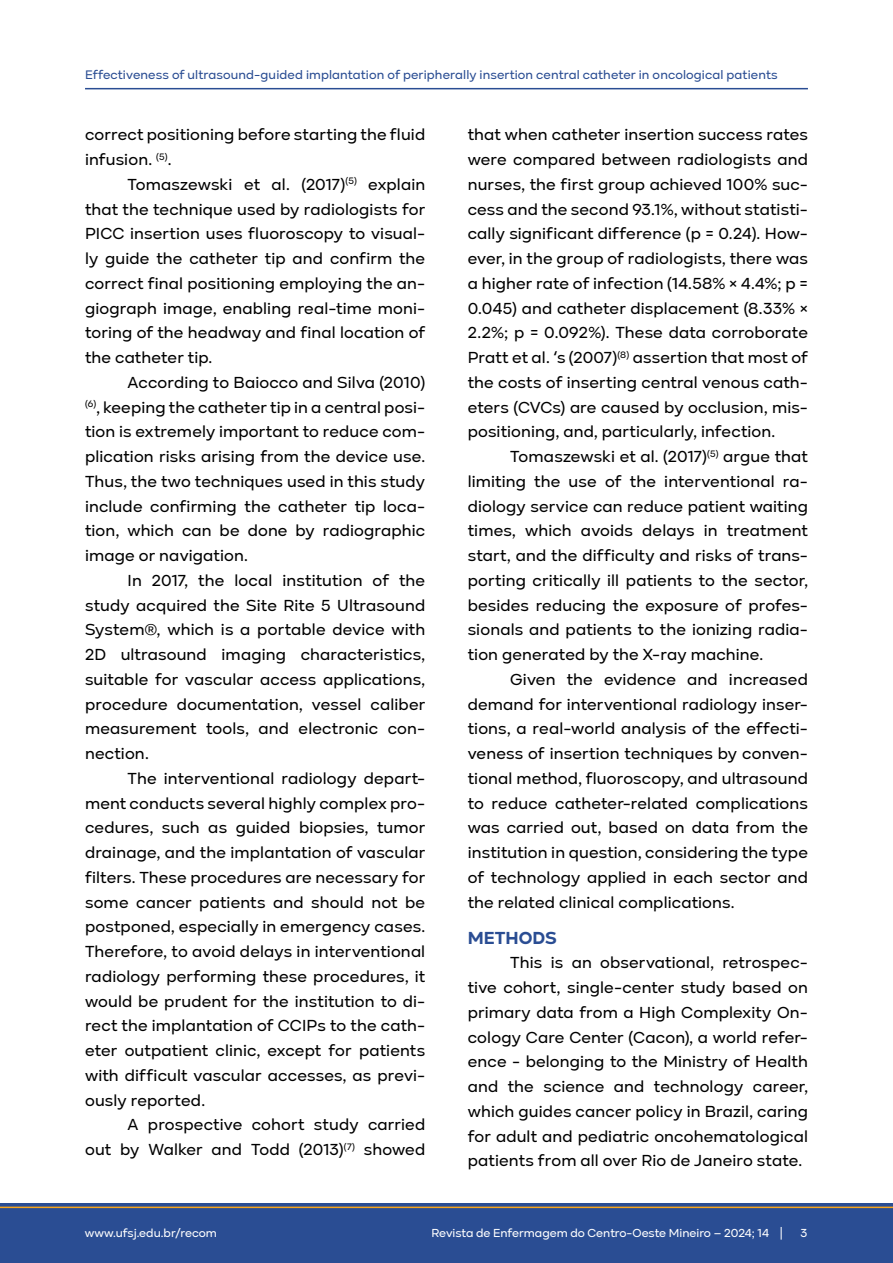
<style>
.page{position:relative;width:893px;height:1263px;background:#fff}
.page>*{position:absolute;margin:0;border:0;box-sizing:border-box;transform-origin:0 0}
.t1{font:700 18px "Kinetika";color:#2a4d93}
.Texto_artigo{font:500 16.5px/24.8px "Kinetika";letter-spacing:.01em;color:#000;text-align:justify}
.t2{font:500 12.75px "Kinetika";letter-spacing:.01em;color:#2a4d93}
.t3{font:500 12px "Kinetika";color:#fff}
</style>
<div class="page">
<div style="left:0;top:1203px;width:893px;height:60px;background:#2a4d93"></div>
<hr style="left:0;top:1206px;width:893px;height:2px;background:#f7a51c">
<hr style="left:85px;top:88px;width:723px;height:1px;background:#2a4d93">
<p class="t2" style="left:85px;top:67px;width:694px">Effectiveness of ultrasound-guided implantation of peripherally insertion central catheter in oncological patients</p>
<p class="Texto_artigo" style="left:85px;top:122px;width:342px">correct positioning before starting the fluid infusion. <sup>(5)</sup>.</p>
<p class="Texto_artigo" style="left:85px;top:172px;width:342px;text-indent:43px">Tomaszewski et al. (2017)<sup>(5)</sup> explain that the technique used by radiologists for PICC insertion uses fluoroscopy to visual&shy;ly guide the catheter tip and confirm the correct final positioning employing the an&shy;giograph image, enabling real-time moni&shy;toring of the headway and final location of the catheter tip.</p>
<p class="Texto_artigo" style="left:85px;top:370px;width:342px;text-indent:43px">According to Baiocco and Silva (2010) <sup>(6)</sup>, keeping the catheter tip in a central posi&shy;tion is extremely important to reduce com&shy;plication risks arising from the device use.<br>Thus, the two techniques used in this study include confirming the catheter tip loca&shy;tion, which can be done by radiographic image or navigation.</p>
<p class="Texto_artigo" style="left:85px;top:568px;width:342px;text-indent:43px">In 2017, the local institution of the study acquired the Site Rite 5 Ultrasound System®, which is a portable device with 2D ultrasound imaging characteristics, suitable for vascular access applications, procedure documentation, vessel caliber measurement tools, and electronic con&shy;nection.</p>
<p class="Texto_artigo" style="left:85px;top:766px;width:342px;text-indent:43px">The interventional radiology depart&shy;ment conducts several highly complex pro&shy;cedures, such as guided biopsies, tumor drainage, and the implantation of vascular filters. These procedures are necessary for some cancer patients and should not be postponed, especially in emergency cases.<br>Therefore, to avoid delays in interventional radiology performing these procedures, it would be prudent for the institution to di&shy;rect the implantation of CCIPs to the cath&shy;eter outpatient clinic, except for patients with difficult vascular accesses, as previ&shy;ously reported.</p>
<p class="Texto_artigo" style="left:85px;top:1112px;width:342px;text-align:right">A prospective cohort study carried<br>out by Walker and Todd (2013)<sup>(7)</sup> showed</p>
<p class="Texto_artigo" style="left:468px;top:122px;width:342px">that when catheter insertion success rates were compared between radiologists and nurses, the first group achieved 100% suc&shy;cess and the second 93.1%, without statisti&shy;cally significant difference (p = 0.24). How&shy;ever, in the group of radiologists, there was a higher rate of infection (14.58% × 4.4%; p = 0.045) and catheter displacement (8.33% × 2.2%; p = 0.092%). These data corroborate Pratt et al. ‘s (2007)<sup>(8)</sup> assertion that most of the costs of inserting central venous cath&shy;eters (CVCs) are caused by occlusion, mis&shy;positioning, and, particularly, infection.</p>
<p class="Texto_artigo" style="left:468px;top:444px;width:342px;text-indent:43px">Tomaszewski et al. (2017)<sup>(5)</sup> argue that limiting the use of the interventional ra&shy;diology service can reduce patient waiting times, which avoids delays in treatment start, and the difficulty and risks of trans&shy;porting critically ill patients to the sector, besides reducing the exposure of profes&shy;sionals and patients to the ionizing radia&shy;tion generated by the X-ray machine.</p>
<p class="Texto_artigo" style="left:468px;top:667px;width:342px;text-indent:43px">Given the evidence and increased demand for interventional radiology inser&shy;tions, a real-world analysis of the effecti&shy;veness of insertion techniques by conven&shy;tional method, fluoroscopy, and ultrasound to reduce catheter-related complications was carried out, based on data from the institution in question, considering the type of technology applied in each sector and the related clinical complications.</p>
<p class="t1" style="left:468px;top:926px;width:91px">METHODS</p>
<p class="Texto_artigo" style="left:468px;top:950px;width:342px;text-indent:43px">This is an observational, retrospec&shy;tive cohort, single-center study based on primary data from a High Complexity On&shy;cology Care Center (Cacon), a world refer&shy;ence - belonging to the Ministry of Health and the science and technology career, which guides cancer policy in Brazil, caring for adult and pediatric oncohematological patients from all over Rio de Janeiro state.</p>
<p class="t3" style="left:85px;top:1226px;width:134px">www.ufsj.edu.br/recom</p>
<p class="t3" style="left:431px;top:1226px;width:353px">Revista de Enfermagem do Centro-Oeste Mineiro – 2024; 14 |</p>
<p class="t3" style="left:801px;top:1226px;width:8px">3</p>
</div>
